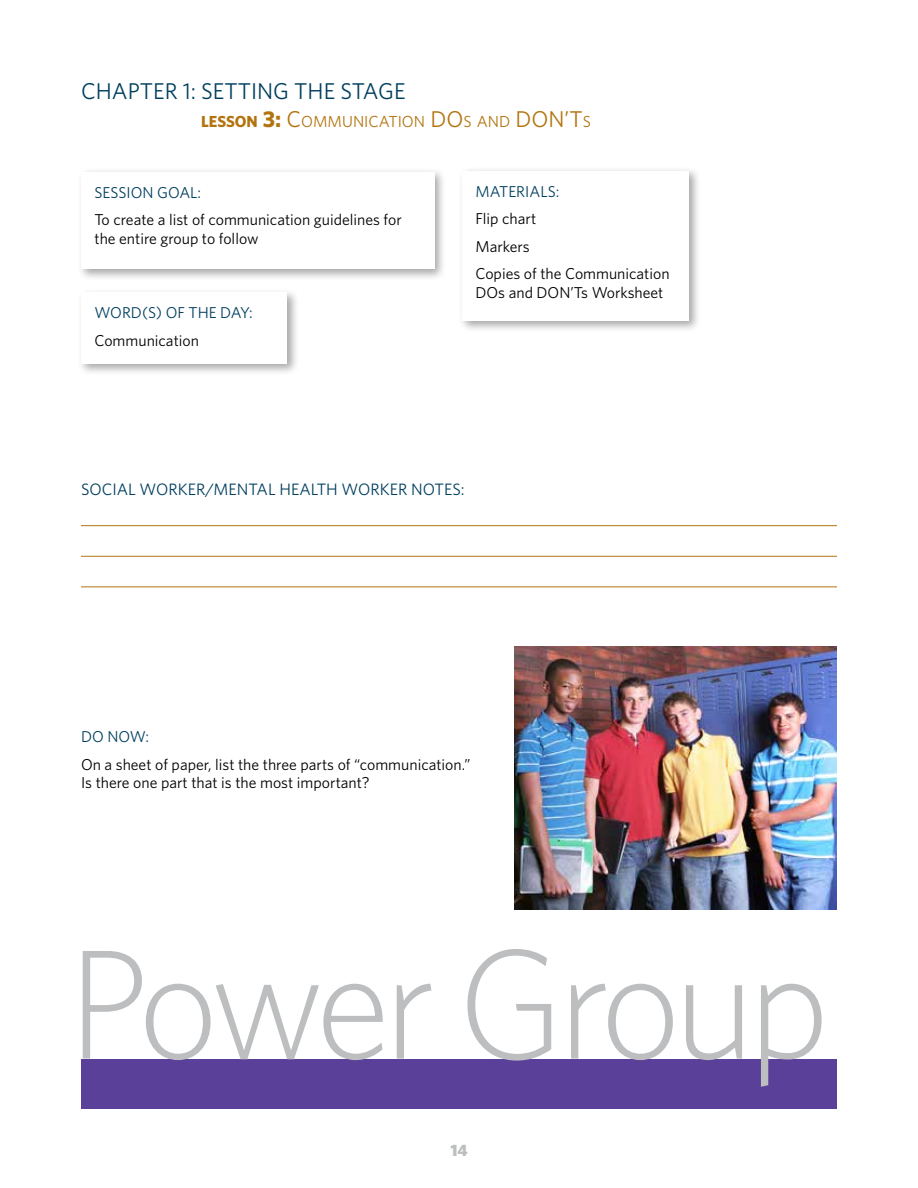
<style>
.page{position:relative;width:918px;height:1188px;background:#fff}
.page>*{position:absolute;margin:0;border:0;box-sizing:border-box;transform-origin:0 0}
.t1{font:300 155.85px "Whitney";letter-spacing:-.05em;color:#bcbec0}
.t2{font:22.8px "Whitney";color:#003f5f}
.t3{font:22.8px "Whitney";color:#b2740e}
.t4{font:16.5px "Whitney";color:#003f5f}
.t5{font:900 16.5px "Whitney";color:#bcbec0}
.t6{font:16.05px "Whitney";color:#b2740e}
.t7{font:15.75px/27.6px "Whitney";color:#000}
.t8{font:15.75px "Whitney";color:#003f5f}
.s1{font-weight:700}
.s2{font-weight:700;font-size:22.8px}
.s3{font-size:22.8px}
.s4{font-size:16.05px}
</style>
<div class="page">
<div style="left:77px;top:168px;width:370px;height:113px;background:#000;opacity:.35"></div>
<div style="left:81px;top:172px;width:353px;height:97px;background:#fff"></div>
<div style="left:458px;top:166px;width:243px;height:167px;background:#000;opacity:.35"></div>
<div style="left:462px;top:171px;width:226px;height:150px;background:#fff"></div>
<hr style="left:81px;top:525px;width:756px;height:1px;background:#b2740e">
<hr style="left:81px;top:556px;width:756px;height:1px;background:#b2740e">
<hr style="left:81px;top:586px;width:756px;height:1px;background:#b2740e">
<div style="left:77px;top:288px;width:222px;height:87px;background:#000;opacity:.35"></div>
<div style="left:81px;top:292px;width:206px;height:71px;background:#fff"></div>
<div style="left:81px;top:1059px;width:756px;height:50px;background:#5a4099"></div>
<img style="left:515px;top:647px;width:322px;height:263px">
<h2 class="t2" style="left:81px;top:76px;width:326px">CHAPTER 1: SETTING THE STAGE</h2>
<p class="t6" style="left:201px;top:110px;width:331px"><span class="s1">LESSON</span> <span class="s2">3:</span> <span class="s3">C</span>OMMUNICATION <span class="s3">DO</span>S AND <span class="s3">DON</span></p>
<h2 class="t3" style="left:565px;top:104px;width:28px">’T<span class="s4">S</span></h2>
<p class="t8" style="left:94px;top:182px;width:108px">SESSION GOAL:</p>
<p class="t7" style="left:94px;top:210px;width:309px;line-height:18.9px">To create a list of communication guidelines for the entire group to follow</p>
<p class="t8" style="left:94px;top:302px;width:160px">WORD(S) OF THE DAY:</p>
<p class="t7" style="left:94px;top:326px;width:106px">Communication</p>
<p class="t8" style="left:476px;top:181px;width:85px">MATERIALS:</p>
<p class="t7" style="left:476px;top:205px;width:196px">Flip chart<br>Markers<br>Copies of the Communication</p>
<p class="t7" style="left:476px;top:279px;width:189px">DOs and DON’Ts Worksheet</p>
<p class="t4" style="left:81px;top:478px;width:385px">SOCIAL WORKER/MENTAL HEALTH WORKER NOTES:</p>
<p class="t8" style="left:81px;top:726px;width:70px">DO NOW:</p>
<p class="t7" style="left:81px;top:756px;width:391px;line-height:18px">On a sheet of paper, list the three parts of “communication.”<br>Is there one part that is the most important?</p>
<h1 class="t1" style="left:67px;top:900px;width:764px">Power Group</h1>
<p class="t5" style="left:450px;top:1139px;width:19px">14</p>
</div>
